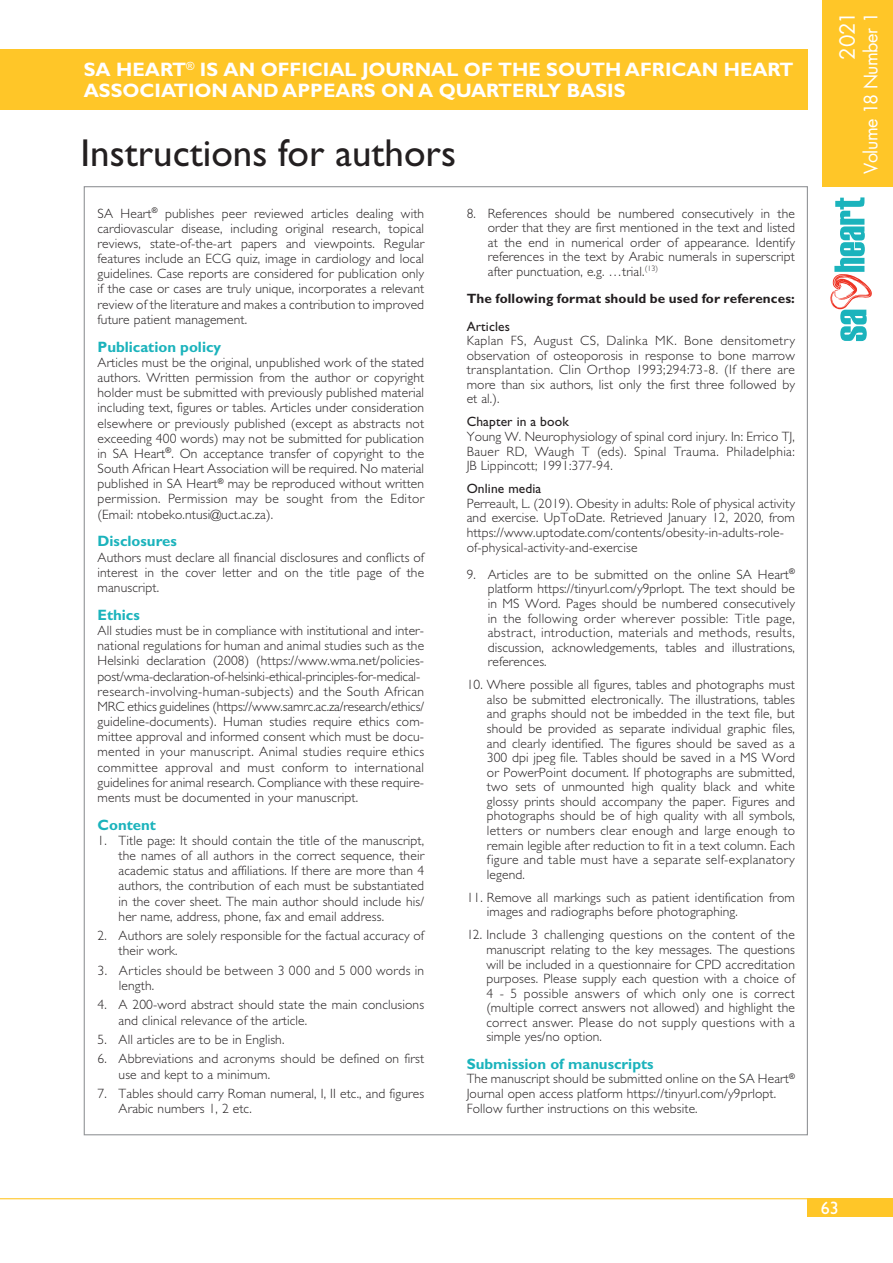
<style>
.page{position:relative;width:893px;height:1263px;background:#fff}
.page>*{position:absolute;margin:0;border:0;box-sizing:border-box;transform-origin:0 0}
.t1{font:39px "Gill Sans Std";color:#231f20}
.t2{font:20.25px "Futura Std";color:#fff}
.t3{font:700 19.5px/21px "Gill Sans Std";color:#fff}
.t4{font:18px "Futura Std";letter-spacing:-.03em;color:#fff}
.t5{font:18px "Gill Sans Std";color:#fff}
.t6{font:700 15px "Gill Sans Std";color:#1bb3bc}
.t7{font:300 13.5px/15.1px "Gill Sans Std";letter-spacing:.01em;color:#231f20;text-align:justify}
.t8{font:700 13.5px "Gill Sans Std";letter-spacing:.01em;color:#231f20}
.t9{font:13.5px "Gill Sans Std";letter-spacing:.01em;color:#231f20}
</style>
<div class="page">
<hr style="left:0;top:1198px;width:827px;height:1px;background:#ffc628">
<div style="left:808px;top:1198px;width:85px;height:19px;background:#ffc628"></div>
<svg style="left:830px;top:197px;width:42px;height:144px"></svg>
<div style="left:822px;top:0;width:71px;height:186px;background:#ffc628"></div>
<div style="left:0;top:50px;width:808px;height:60px;background:#ffc628"></div>
<h3 class="t3" style="left:84px;top:61px;width:711px">SA HEART<sup>®</sup> IS AN OFFICIAL JOURNAL OF THE SOUTH AFRICAN HEART<br>ASSOCIATION AND APPEARS ON A QUARTERLY BASIS</h3>
<h1 class="t1" style="left:81px;top:130px;width:377px">Instructions for authors</h1>
<p class="t7" style="left:98px;top:207px;width:328px">SA Heart<sup>®</sup> publishes peer reviewed articles dealing with cardiovascular disease, including original research, topical reviews, state-of-the-art papers and viewpoints. Regular features include an ECG quiz, image in cardiology and local guidelines. Case reports are considered for publication only if the case or cases are truly unique, incorporates a relevant review of the literature and makes a contribution to improved future patient management.</p>
<p class="t6" style="left:98px;top:341px;width:125px">Publication policy</p>
<p class="t7" style="left:98px;top:356px;width:328px">Articles must be the original, unpublished work of the stated authors. Written permission from the author or copyright holder must be submitted with previously published material including text, figures or tables. Articles under consideration elsewhere or previously published (except as abstracts not exceeding 400 words) may not be submitted for publication in SA Heart<sup>®</sup>. On acceptance transfer of copyright to the South African Heart Association will be required. No material published in SA Heart<sup>®</sup> may be reproduced without written permission. Permission may be sought from the Editor (Email: ntobeko.ntusi@uct.ac.za).</p>
<p class="t6" style="left:98px;top:536px;width:81px">Disclosures</p>
<p class="t7" style="left:98px;top:551px;width:328px">Authors must declare all financial disclosures and conflicts of interest in the cover letter and on the title page of the manuscript.</p>
<p class="t6" style="left:98px;top:609px;width:44px">Ethics</p>
<p class="t7" style="left:98px;top:624px;width:328px;text-align:left">All studies must be in compliance with institutional and inter&shy;national regulations for human and animal studies such as the Helsinki declaration (2008) (https://www.wma.net/policies&shy;post/wma-declaration-of-helsinki-ethical-principles-for-medical&shy;research-involving-human-subjects) and the South African MRC ethics guidelines (https://www.samrc.ac.za/research/ethics/ guideline-documents). Human studies require ethics com&shy;mittee approval and informed consent which must be docu&shy;mented in your manuscript. Animal studies require ethics committee approval and must conform to international guidelines for animal research. Compliance with these require&shy;ments must be documented in your manuscript.</p>
<p class="t6" style="left:98px;top:819px;width:60px">Content</p>
<p class="t7" style="left:119px;top:834px;width:307px;text-indent:-21px">1. Title page: It should contain the title of the manuscript, the names of all authors in the correct sequence, their academic status and affiliations. If there are more than 4 authors, the contribution of each must be substantiated in the cover sheet. The main author should include his/ her name, address, phone, fax and email address.</p>
<p class="t7" style="left:119px;top:929px;width:307px;text-indent:-21px">2. Authors are solely responsible for the factual accuracy of their work.</p>
<p class="t7" style="left:119px;top:964px;width:307px;text-indent:-21px">3. Articles should be between 3 000 and 5 000 words in length.</p>
<p class="t7" style="left:119px;top:999px;width:307px;text-indent:-21px">4. A 200-word abstract should state the main conclusions and clinical relevance of the article.</p>
<p class="t7" style="left:98px;top:1033px;width:188px">5. All articles are to be in English.</p>
<p class="t7" style="left:119px;top:1053px;width:307px;text-indent:-21px">6. Abbreviations and acronyms should be defined on first use and kept to a minimum.</p>
<p class="t7" style="left:119px;top:1087px;width:307px;text-indent:-21px">7. Tables should carry Roman numeral, I, II etc., and figures<br>Arabic numbers 1, 2 etc.</p>
<p class="t7" style="left:488px;top:207px;width:309px;line-height:14.5px;text-indent:-21px">8. References should be numbered consecutively in the order that they are first mentioned in the text and listed at the end in numerical order of appearance. Identify references in the text by Arabic numerals in superscript after punctuation, e.g. …trial.<sup>(13)</sup></p>
<p class="t8" style="left:467px;top:294px;width:330px">The following format should be used for references:</p>
<p class="t9" style="left:467px;top:318px;width:45px">Articles</p>
<p class="t7" style="left:467px;top:335px;width:330px;line-height:14.5px">Kaplan FS, August CS, Dalinka MK. Bone densitometry observation of osteoporosis in response to bone marrow transplantation. Clin Orthop 1993;294:73-8. (If there are more than six authors, list only the first three followed by et al.).</p>
<p class="t9" style="left:467px;top:414px;width:104px">Chapter in a book</p>
<p class="t7" style="left:467px;top:431px;width:330px;line-height:14.5px">Young W. Neurophysiology of spinal cord injury. In: Errico TJ, Bauer RD, Waugh T (eds). Spinal Trauma. Philadelphia:<br>JB Lippincott; 1991:377-94.</p>
<p class="t9" style="left:467px;top:481px;width:76px">Online media</p>
<p class="t7" style="left:467px;top:497px;width:330px;line-height:14.5px;text-align:left">Perreault, L. (2019). Obesity in adults: Role of physical activity and exercise. UpToDate. Retrieved January 12, 2020, from https://www.uptodate.com/contents/obesity-in-adults-role&shy;of-physical-activity-and-exercise</p>
<p class="t7" style="left:488px;top:568px;width:309px;line-height:14.5px;text-indent:-21px">9. Articles are to be submitted on the online SA Heart<sup>® </sup>platform https://tinyurl.com/y9prlopt. The text should be in MS Word. Pages should be numbered consecutively in the following order wherever possible: Title page, abstract, introduction, materials and methods, results, discussion, acknowledgements, tables and illustrations, references.</p>
<p class="t7" style="left:487px;top:679px;width:310px;line-height:14.5px;text-indent:-20px">10. Where possible all figures, tables and photographs must also be submitted electronically. The illustrations, tables and graphs should not be imbedded in the text file, but should be provided as separate individual graphic files, and clearly identified. The figures should be saved as a 300 dpi jpeg file. Tables should be saved in a MS Word or PowerPoint document. If photographs are submitted, two sets of unmounted high quality black and white glossy prints should accompany the paper. Figures and photographs should be of high quality with all symbols, letters or numbers clear enough and large enough to remain legible after reduction to fit in a text column. Each figure and table must have a separate self-explanatory legend.</p>
<p class="t7" style="left:487px;top:891px;width:310px;line-height:14.5px;text-indent:-20px">11. Remove all markings such as patient identification from images and radiographs before photographing.</p>
<p class="t7" style="left:486px;top:929px;width:310px;line-height:14.5px;text-indent:-20px">12. Include 3 challenging questions on the content of the manuscript relating to the key messages. The questions will be included in a questionnaire for CPD accreditation purposes. Please supply each question with a choice of 4 - 5 possible answers of which only one is correct (multiple correct answers not allowed) and highlight the correct answer. Please do not supply questions with a simple yes/no option.</p>
<p class="t6" style="left:467px;top:1058px;width:188px">Submission of manuscripts</p>
<p class="t7" style="left:467px;top:1073px;width:330px;text-align:left">The manuscript should be submitted online on the SA Heart<sup>®<br></sup>Journal open access platform https://tinyurl.com/y9prlopt.<br>Follow further instructions on this website.</p>
<h2 class="t2" style="left:836px;top:60px;width:50px;rotate:-90deg">2021</h2>
<h3 class="t4" style="left:861px;top:174px;width:163px;rotate:-90deg">Volume 18 Number 1</h3>
<h3 class="t5" style="left:821px;top:1197px;width:19px">63</h3>
</div>
